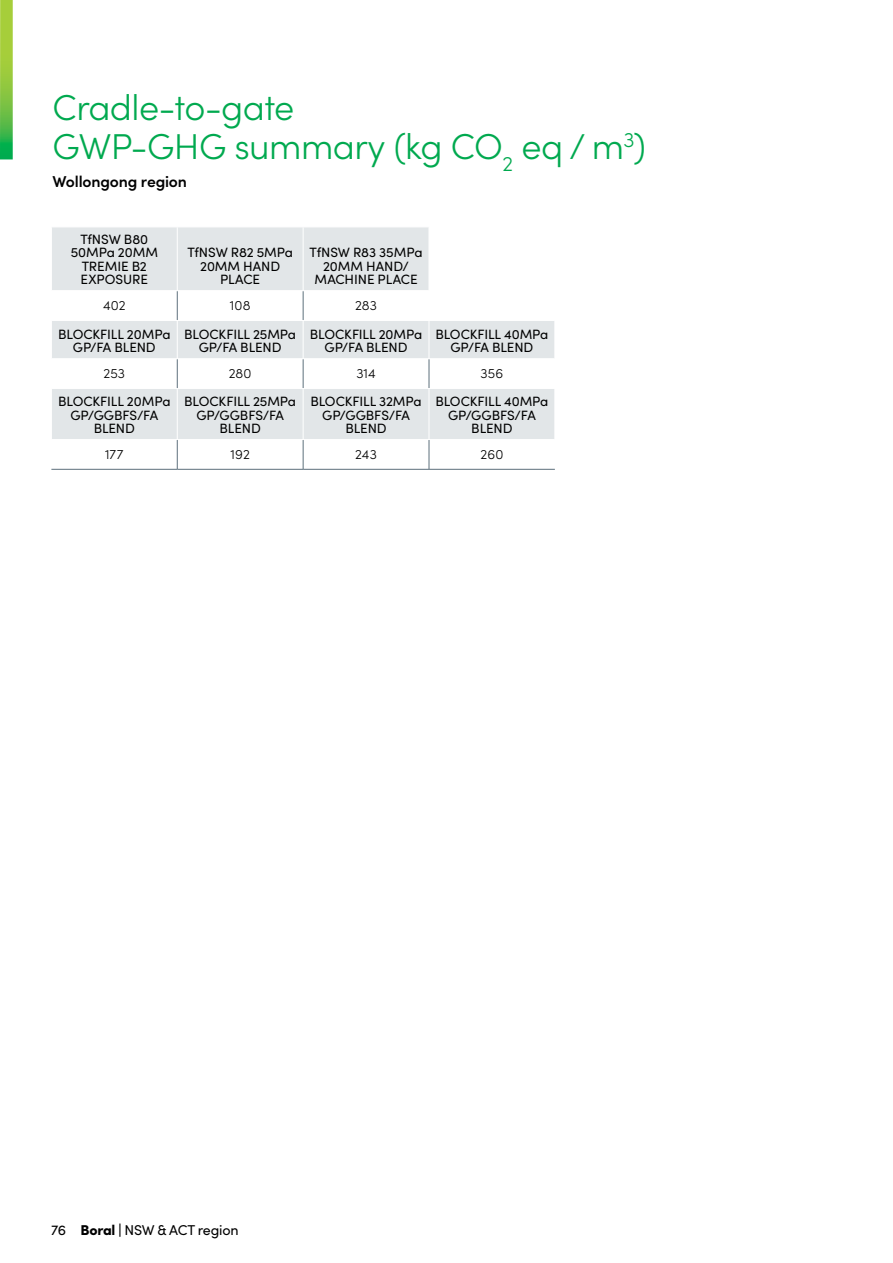
<style>
.page{position:relative;width:893px;height:1263px;background:#fff}
.page>*{position:absolute;margin:0;border:0;box-sizing:border-box;transform-origin:0 0}
.t1{font:300 36px/39px "Sofia Pro";letter-spacing:-.015em;color:#00a94f}
.t2{font:600 15.75px "Sofia Pro";letter-spacing:-.01em;color:#000}
.t3{font:14.25px "Sofia Pro";letter-spacing:-.015em;color:#000}
.t4{font:13.5px/13.5px "Sofia Pro";letter-spacing:-.005em;color:#000;text-align:center}
.t5{font:300 13.5px "Sofia Pro";letter-spacing:.01em;color:#000}
.s1{font-weight:900}
</style>
<div class="page">
<svg style="left:0;top:0;width:13px;height:159px;background:#7ec545"></svg>
<div style="left:52px;top:228px;width:377px;height:62px;background:#e2e6e8"></div>
<svg style="left:51px;top:291px;width:504px;height:178px;fill:#e2e6e8"></svg>
<svg style="left:177px;top:291px;width:1px;height:29px"></svg>
<svg style="left:303px;top:291px;width:1px;height:29px"></svg>
<svg style="left:177px;top:359px;width:1px;height:29px"></svg>
<svg style="left:303px;top:359px;width:1px;height:29px"></svg>
<svg style="left:429px;top:359px;width:1px;height:29px"></svg>
<svg style="left:177px;top:440px;width:1px;height:29px"></svg>
<svg style="left:303px;top:440px;width:1px;height:29px"></svg>
<svg style="left:429px;top:440px;width:1px;height:29px"></svg>
<hr style="left:177px;top:227px;width:1px;height:63px;background:#fff">
<hr style="left:303px;top:227px;width:1px;height:63px;background:#fff">
<hr style="left:177px;top:321px;width:1px;height:37px;background:#fff">
<hr style="left:303px;top:321px;width:1px;height:37px;background:#fff">
<hr style="left:429px;top:321px;width:1px;height:37px;background:#fff">
<hr style="left:177px;top:389px;width:1px;height:50px;background:#fff">
<hr style="left:303px;top:389px;width:1px;height:50px;background:#fff">
<hr style="left:429px;top:389px;width:1px;height:50px;background:#fff">
<hr style="left:51px;top:321px;width:1px;height:37px;background:#fff">
<hr style="left:51px;top:358px;width:126px;height:1px;background:#fff">
<hr style="left:177px;top:358px;width:126px;height:1px;background:#fff">
<hr style="left:303px;top:358px;width:126px;height:1px;background:#fff">
<hr style="left:429px;top:358px;width:126px;height:1px;background:#fff">
<hr style="left:51px;top:389px;width:1px;height:50px;background:#fff">
<hr style="left:51px;top:439px;width:126px;height:1px;background:#fff">
<hr style="left:177px;top:439px;width:126px;height:1px;background:#fff">
<hr style="left:303px;top:439px;width:126px;height:1px;background:#fff">
<hr style="left:429px;top:439px;width:126px;height:1px;background:#fff">
<hr style="left:51px;top:469px;width:126px;height:1px;background:#5d707c">
<hr style="left:177px;top:469px;width:126px;height:1px;background:#5d707c">
<hr style="left:303px;top:469px;width:126px;height:1px;background:#5d707c">
<hr style="left:429px;top:469px;width:126px;height:1px;background:#5d707c">
<hr style="left:429px;top:320px;width:126px;height:1px;background:#fff">
<hr style="left:554px;top:321px;width:1px;height:37px;background:#fff">
<hr style="left:554px;top:389px;width:1px;height:50px;background:#fff">
<hr style="left:51px;top:320px;width:126px;height:1px;background:#fff">
<hr style="left:177px;top:320px;width:126px;height:1px;background:#fff">
<hr style="left:303px;top:320px;width:126px;height:1px;background:#fff">
<hr style="left:51px;top:388px;width:126px;height:1px;background:#fff">
<hr style="left:177px;top:388px;width:126px;height:1px;background:#fff">
<hr style="left:303px;top:388px;width:126px;height:1px;background:#fff">
<hr style="left:429px;top:388px;width:126px;height:1px;background:#fff">
<h1 class="t1" style="left:53px;top:86px;width:595px">Cradle-to-gate<br>GWP-GHG summary (kg CO<sub>2</sub> eq / m<sup>3</sup>)</h1>
<p class="t2" style="left:53px;top:169px;width:136px">Wollongong region</p>
<p class="t4" style="left:71px;top:232px;width:89px">TfNSW B80<br>50MPa 20MM<br>TREMIE B2<br>EXPOSURE</p>
<p class="t4" style="left:187px;top:245px;width:107px">TfNSW R82 5MPa<br>20MM HAND<br>PLACE</p>
<p class="t4" style="left:310px;top:245px;width:114px">TfNSW R83 35MPa<br>20MM HAND/<br>MACHINE PLACE</p>
<p class="t5" style="left:103px;top:296px;width:24px">402</p>
<p class="t5" style="left:230px;top:296px;width:22px">108</p>
<p class="t5" style="left:355px;top:296px;width:23px">283</p>
<p class="t4" style="left:58px;top:327px;width:114px">BLOCKFILL 20MPa<br>GP/FA BLEND</p>
<p class="t4" style="left:184px;top:327px;width:113px">BLOCKFILL 25MPa<br>GP/FA BLEND</p>
<p class="t4" style="left:310px;top:327px;width:114px">BLOCKFILL 20MPa<br>GP/FA BLEND</p>
<p class="t4" style="left:435px;top:327px;width:115px">BLOCKFILL 40MPa<br>GP/FA BLEND</p>
<p class="t5" style="left:103px;top:364px;width:23px">253</p>
<p class="t5" style="left:229px;top:364px;width:24px">280</p>
<p class="t5" style="left:356px;top:364px;width:21px">314</p>
<p class="t5" style="left:481px;top:364px;width:24px">356</p>
<p class="t4" style="left:58px;top:394px;width:114px">BLOCKFILL 20MPa<br>GP/GGBFS/FA<br>BLEND</p>
<p class="t4" style="left:184px;top:394px;width:113px">BLOCKFILL 25MPa<br>GP/GGBFS/FA<br>BLEND</p>
<p class="t4" style="left:310px;top:394px;width:113px">BLOCKFILL 32MPa<br>GP/GGBFS/FA<br>BLEND</p>
<p class="t4" style="left:435px;top:394px;width:115px">BLOCKFILL 40MPa<br>GP/GGBFS/FA<br>BLEND</p>
<p class="t5" style="left:105px;top:445px;width:20px">177</p>
<p class="t5" style="left:231px;top:445px;width:21px">192</p>
<p class="t5" style="left:355px;top:445px;width:23px">243</p>
<p class="t5" style="left:480px;top:445px;width:24px">260</p>
<p class="t3" style="left:51px;top:1220px;width:189px">76 <span class="s1">Boral |</span> NSW &amp; ACT region</p>
</div>
